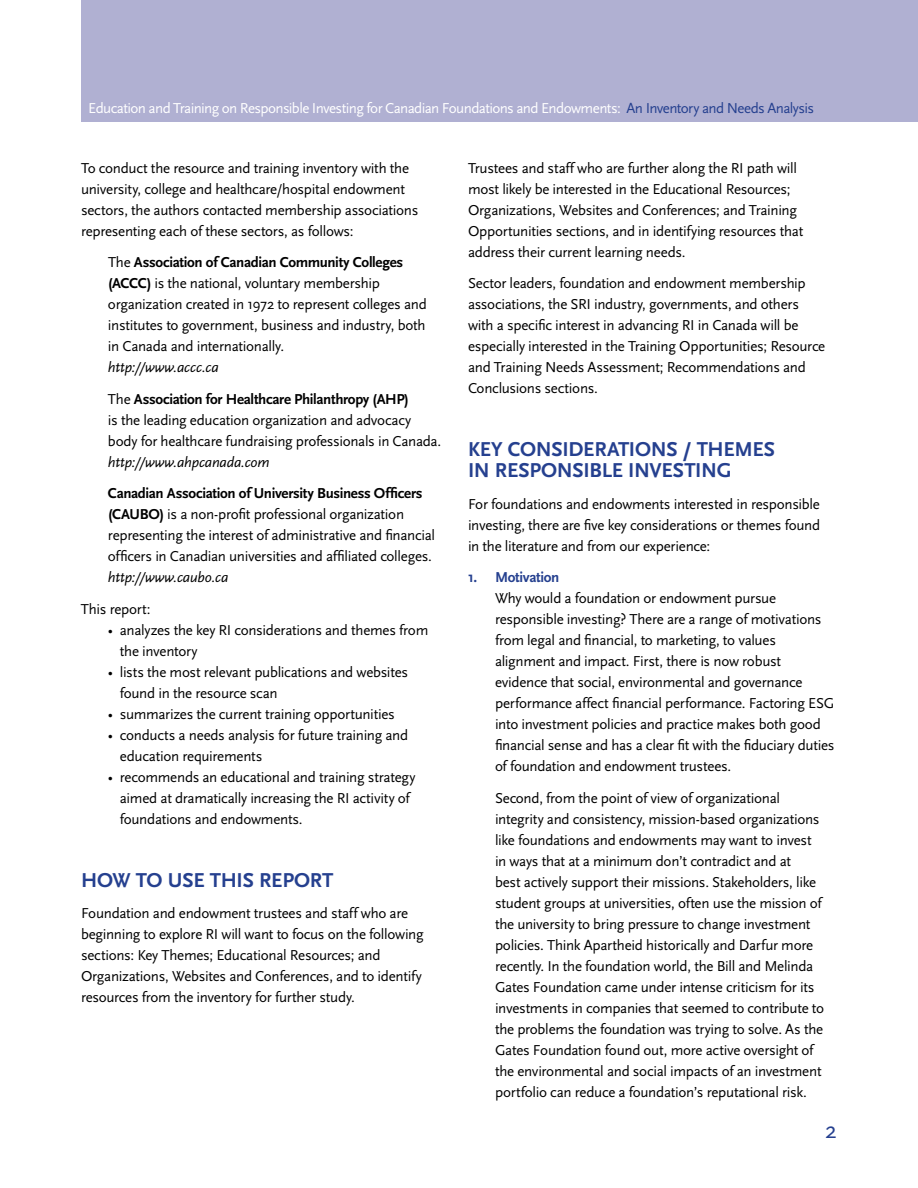
<style>
.page{position:relative;width:918px;height:1188px;background:#fff}
.page>*{position:absolute;margin:0;border:0;box-sizing:border-box;transform-origin:0 0}
.t1{font:24px "Scala Sans";color:#25408f}
.t2{font:700 21px/21px "Scala Sans";letter-spacing:-.01em;color:#25408f}
.t3{font:15px/21px "Scala Sans";letter-spacing:-.02em;color:#000}
.t4{font:700 15px/31.5px "Scala Sans";letter-spacing:-.02em;color:#000}
.t5{font:15px "Scala Sans";letter-spacing:-.04em;color:#fff}
.t6{font:italic 15px "Scala Sans";letter-spacing:-.01em;color:#000}
.t7{font:700 15px "Scala Sans";letter-spacing:-.02em;color:#25408f}
.s1{color:#25408f}
.s2{font-weight:700}
.s3{font-weight:400;font-style:italic}
.s4{font-weight:400}
</style>
<div class="page">
<div style="left:81px;top:0;width:837px;height:122px;background:#b0b0d2"></div>
<p class="t5" style="left:88px;top:99px;width:727px">Education and Training on Responsible Investing for Canadian Foundations and Endowments: <span class="s1">An Inventory and Needs Analysis</span></p>
<p class="t3" style="left:81px;top:158px;width:339px">To conduct the resource and training inventory with the university, college and healthcare/hospital endowment sectors, the authors contacted membership associations representing each of these sectors, as follows:</p>
<p class="t3" style="left:108px;top:252px;width:320px">The <span class="s2">Association ofCanadian Community Colleges (ACCC)</span> is the national, voluntary membership organization created in 1972 to represent colleges and institutes to government, business and industry, both in Canada and internationally.</p>
<p class="t4" style="left:108px;top:352px;width:302px"><span class="s3">http://www.accc.ca<br></span><span class="s4">The</span> Association for H ealthcare Philanthropy (AHP)</p>
<p class="t3" style="left:108px;top:410px;width:335px">is the leading education organization and advocacy body for healthcare fundraising professionals in Canada.</p>
<p class="t6" style="left:108px;top:453px;width:163px">http://www.ahpcanada.com</p>
<p class="t4" style="left:108px;top:483px;width:316px;line-height:21px">Canadian Association ofUniversity Business Officers (CAUBO</p>
<p class="t3" style="left:108px;top:504px;width:329px;text-indent:51px"><span class="s2">)</span> is a non-profit professional organization representing the interest of administrative and financial officers in Canadian universities and affiliated colleges.</p>
<p class="t6" style="left:108px;top:569px;width:122px">http://www.caubo.ca</p>
<p class="t3" style="left:81px;top:599px;width:71px">This report:</p>
<p class="t3" style="left:120px;top:620px;width:310px;text-indent:-12px">• analyzes the key RI considerations and themes from the inventory</p>
<p class="t3" style="left:120px;top:662px;width:290px;text-indent:-12px">• lists the most relevant publications and websites found in the resource scan</p>
<p class="t3" style="left:108px;top:704px;width:288px">• summarizes the current training opportunities</p>
<p class="t3" style="left:120px;top:725px;width:290px;text-indent:-12px">• conducts a needs analysis for future training and education requirements</p>
<p class="t3" style="left:120px;top:767px;width:297px;text-indent:-12px">• recommends an educational and training strategy aimed at dramatically increasing the RI activity of foundations and endowments.</p>
<h2 class="t2" style="left:81px;top:870px;width:249px">How to Use this Report</h2>
<p class="t3" style="left:81px;top:903px;width:344px">Foundation and endowment trustees and staff who are beginning to explore RI will want to focus on the following sections: Key Themes; Educational Resources; and Organizations, Websites and Conferences, and to identify resources from the inventory for further study.</p>
<p class="t3" style="left:468px;top:158px;width:337px">Trustees and staff who are further along the RI path will most likely be interested in the Educational Resources; Organizations, Websites and Conferences; and Training Opportunities sections, and in identifying resources that address their current learning needs.</p>
<p class="t3" style="left:468px;top:273px;width:359px">Sector leaders, foundation and endowment membership associations, the SRI industry, governments, and others with a specific interest in advancing RI in Canada will be especially interested in the Training Opportunities; Resource and Training Needs Assessment; Recommendations and Conclusions sections.</p>
<h2 class="t2" style="left:468px;top:439px;width:308px">Key Consi derations / Them es i n Responsi ble Investi ng</h2>
<p class="t3" style="left:468px;top:494px;width:354px;text-align:justify">For foundations and endowments interested in responsible investing, there are five key considerations or themes found in the literature and from our experience:</p>
<p class="t7" style="left:468px;top:569px;width:93px">1. Motivation</p>
<p class="t3" style="left:495px;top:588px;width:341px">Why would a foundation or endowment pursue responsible investing? There are a range of motivations from legal and financial, to marketing, to values alignment and impact. First, there is now robust evidence that social, environmental and governance performance affect financial performance. Factoring ESG into investment policies and practice makes both good financial sense and has a clear fit with the fiduciary duties of foundation and endowment trustees.</p>
<p class="t3" style="left:495px;top:788px;width:331px">Second, from the point of view of organizational integrity and consistency, mission-based organizations like foundations and endowments may want to invest in ways that at a minimum don’t contradict and at<br>best actively support their missions. Stakeholders, like student groups at universities, often use the mission of the university to bring pressure to change investment policies. Think Apartheid historically and Darfur more recently. In the foundation world, the Bill and Melinda Gates Foundation came under intense criticism for its investments in companies that seemed to contribute to the problems the foundation was trying to solve. As the Gates Foundation found out, more active oversight of the environmental and social impacts of an investment portfolio can reduce a foundation’s reputational risk.</p>
<h1 class="t1" style="left:825px;top:1116px;width:13px">2</h1>
</div>
